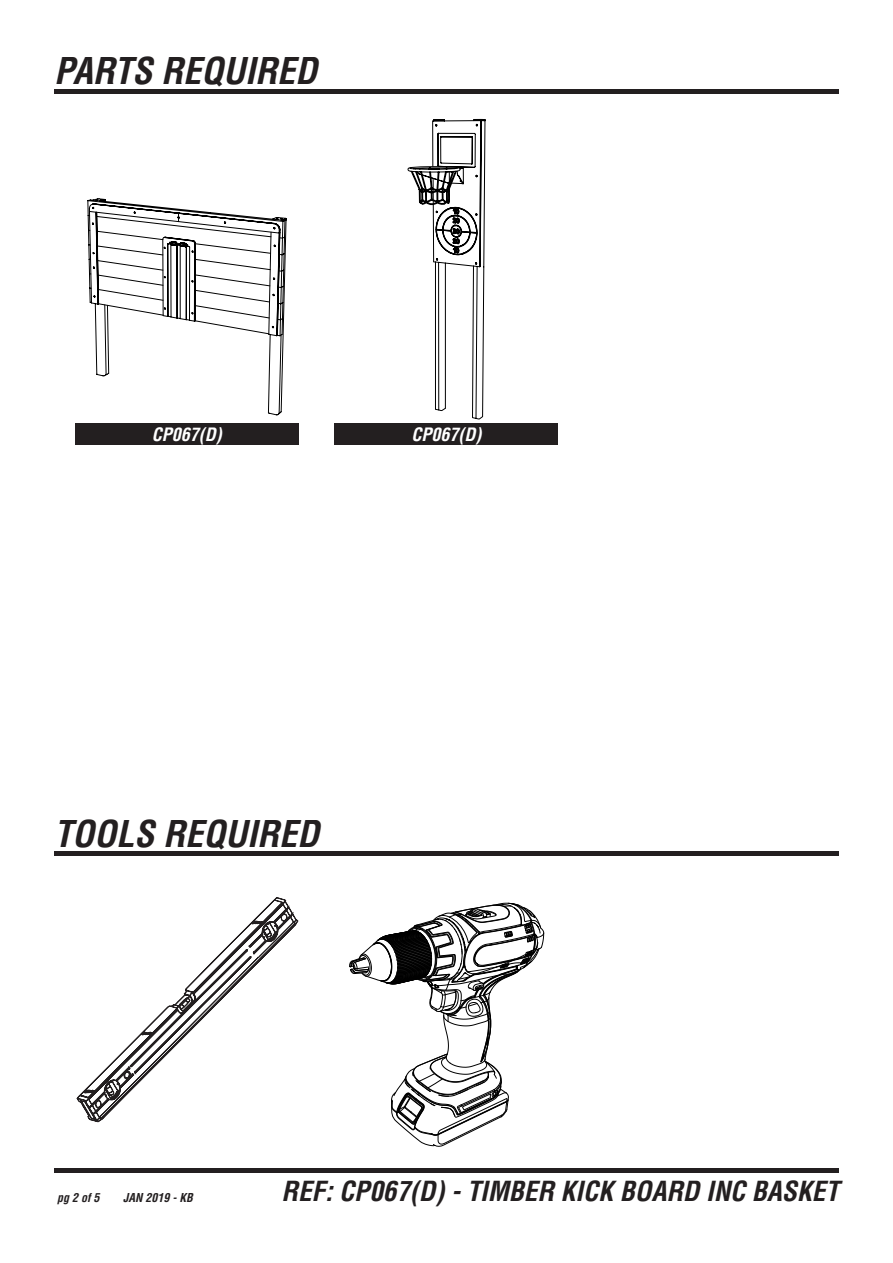
<style>
.page{position:relative;width:893px;height:1263px;background:#fff}
.page>*{position:absolute;margin:0;border:0;box-sizing:border-box;transform-origin:0 0}
.t1{font:italic 700 condensed 36px "Helvetica LT Std";color:#231f20}
.t2{font:italic 700 condensed 27px "Helvetica LT Std";color:#231f20}
.t3{font:italic 700 condensed 18px "Helvetica LT Std";color:#fff}
.t4{font:italic 700 condensed 12px "Helvetica LT Std";color:#231f20}
</style>
<div class="page">
<div style="left:54px;top:1168px;width:785px;height:5px;background:#231f20"></div>
<div style="left:54px;top:89px;width:785px;height:5px;background:#231f20"></div>
<div style="left:54px;top:851px;width:785px;height:5px;background:#231f20"></div>
<svg style="left:350px;top:903px;width:194px;height:244px"></svg>
<svg style="left:76px;top:897px;width:222px;height:225px"></svg>
<svg style="left:87px;top:198px;width:200px;height:218px"></svg>
<svg style="left:407px;top:119px;width:79px;height:301px"></svg>
<div style="left:75px;top:423px;width:224px;height:22px;background:#231f20"></div>
<div style="left:335px;top:423px;width:223px;height:22px;background:#231f20"></div>
<p class="t1" style="left:54px;top:49px;width:265px">PARTS REQUIRED</p>
<p class="t3" style="left:152px;top:423px;width:72px">CP067(D)</p>
<p class="t3" style="left:411px;top:423px;width:72px">CP067(D)</p>
<p class="t1" style="left:54px;top:812px;width:266px">TOOLS REQUIRED</p>
<p class="t4" style="left:57px;top:1190px;width:44px">pg 2 of 5</p>
<p class="t4" style="left:123px;top:1190px;width:71px">JAN 2019 - KB</p>
<p class="t2" style="left:282px;top:1174px;width:559px">REF: CP067(D) - TIMBER KICK BOARD INC BASKET</p>
</div>
